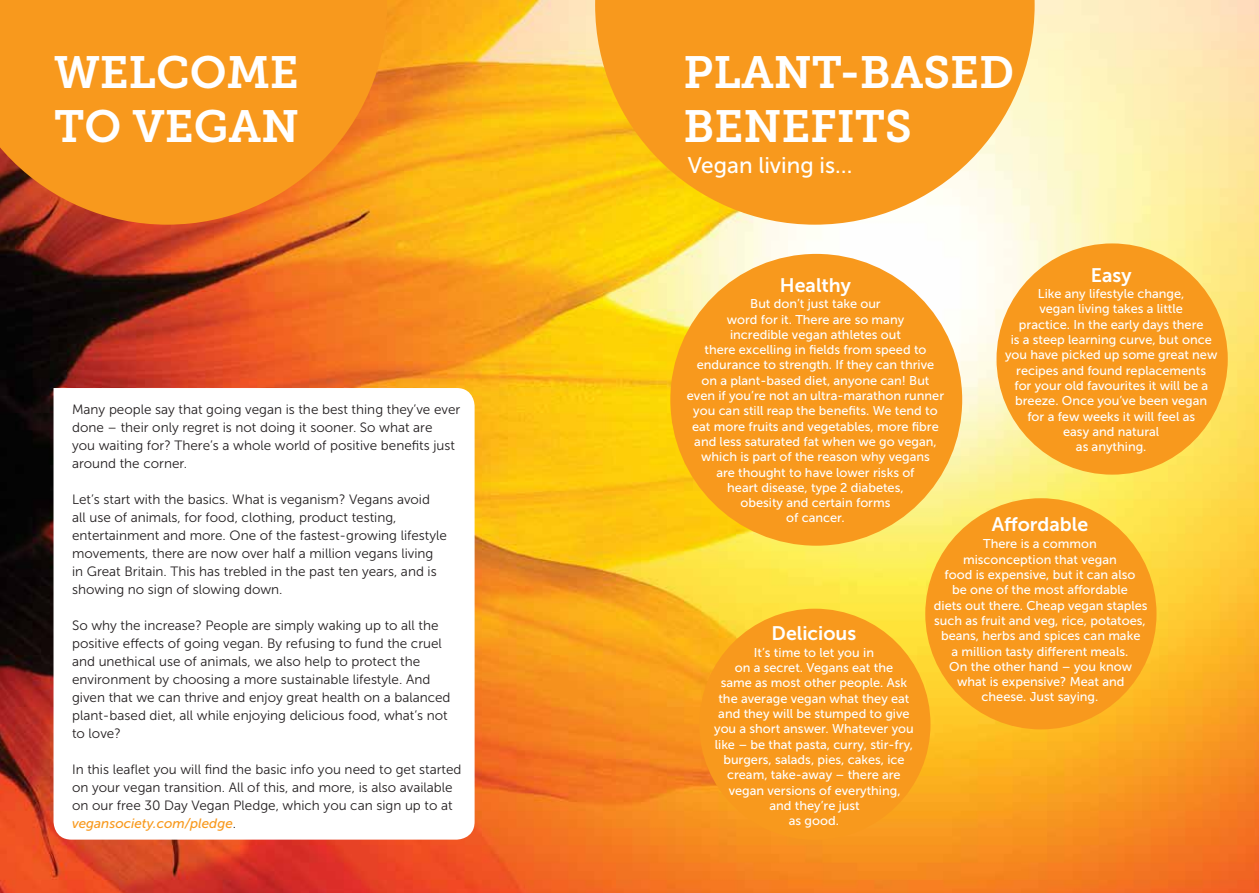
<style>
.page{position:relative;width:1259px;height:893px;background:#fff}
.page>*{position:absolute;margin:0;border:0;box-sizing:border-box;transform-origin:0 0}
.t1{font:45px/54px "Museo Slab 700";color:#fff}
.t2{font:22.5px "Museo Sans 500";color:#fff}
.t3{font:19.5px "Museo Sans 700";color:#fff}
.t4{font:13.5px/18px "Museo Sans 300";color:#231f20}
.t5{font:italic 13.5px "Museo Sans 500";color:#f8991d}
.t6{font:12.75px/15.3px "Museo Sans 500";color:#fff;text-align:center}
.s1{font-family:"Museo Sans 300";font-style:normal;color:#231f20}
</style>
<div class="page">
<img style="left:0;top:0;width:617px;height:893px">
<svg style="left:54px;top:388px;width:420px;height:452px"></svg>
<svg style="left:0;top:0;width:387px;height:225px;background:#f3921d"></svg>
<img style="left:617px;top:0;width:642px;height:893px">
<svg style="left:595px;top:0;width:439px;height:225px;background:#f9a931"></svg>
<div style="left:670px;top:254px;width:292px;height:292px;background:#f8991d;border-radius:50%"></div>
<div style="left:996px;top:243px;width:231px;height:232px;background:#f8991d;border-radius:50%"></div>
<div style="left:699px;top:609px;width:231px;height:231px;background:#f8991d;border-radius:50%"></div>
<div style="left:925px;top:498px;width:231px;height:231px;background:#f8991d;border-radius:50%"></div>
<h1 class="t1" style="left:54px;top:45px;width:247px">WELCOME<br>TO VEGAN</h1>
<p class="t4" style="left:72px;top:400px;width:390px">Many people say that going vegan is the best thing they’ve ever done – their only regret is not doing it sooner. So what are<br>you waiting for? There’s a whole world of positive benefits just around the corner.</p>
<p class="t4" style="left:72px;top:490px;width:376px">Let’s start with the basics. What is veganism? Vegans avoid all use of animals, for food, clothing, product testing, entertainment and more. One of the fastest-growing lifestyle movements, there are now over half a million vegans living in Great Britain. This has trebled in the past ten years, and is showing no sign of slowing down.</p>
<p class="t4" style="left:72px;top:616px;width:380px">So why the increase? People are simply waking up to all the positive effects of going vegan. By refusing to fund the cruel and unethical use of animals, we also help to protect the environment by choosing a more sustainable lifestyle. And given that we can thrive and enjoy great health on a balanced plant-based diet, all while enjoying delicious food, what’s not to love?</p>
<p class="t4" style="left:72px;top:760px;width:391px">In this leaflet you will find the basic info you need to get started on your vegan transition. All of this, and more, is also available on our free 30 Day Vegan Pledge, which you can sign up to at</p>
<p class="t5" style="left:72px;top:816px;width:166px">vegansociety.com/pledge<span class="s1">.</span></p>
<h1 class="t1" style="left:683px;top:45px;width:332px">PLANT-BASED<br>BENEFITS</h1>
<h2 class="t2" style="left:688px;top:153px;width:166px">Vegan living is…</h2>
<h3 class="t3" style="left:1091px;top:264px;width:42px">Easy</h3>
<p class="t6" style="left:1005px;top:286px;width:214px">Like any lifestyle change,<br>vegan living takes a little<br>practice. In the early days there<br>is a steep learning curve, but once you have picked up some great new recipes and found replacements<br>for your old favourites it will be a breeze. Once you’ve been vegan<br>for a few weeks it will feel as<br>easy and natural<br>as anything.</p>
<h3 class="t3" style="left:780px;top:274px;width:73px">Healthy</h3>
<p class="t6" style="left:687px;top:296px;width:259px">But don’t just take our<br>word for it. There are so many<br>incredible vegan athletes out<br>there excelling in fields from speed to endurance to strength. If they can thrive<br>on a plant-based diet, anyone can! But even if you’re not an ultra-marathon runner you can still reap the benefits. We tend to eat more fruits and vegetables, more fibre and less saturated fat when we go vegan, which is part of the reason why vegans<br>are thought to have lower risks of<br>heart disease, type 2 diabetes,<br>obesity and certain forms<br>of cancer.</p>
<h3 class="t3" style="left:991px;top:514px;width:98px">Affordable</h3>
<p class="t6" style="left:934px;top:536px;width:215px">There is a common<br>misconception that vegan<br>food is expensive, but it can also<br>be one of the most affordable<br>diets out there. Cheap vegan staples such as fruit and veg, rice, potatoes, beans, herbs and spices can make<br>a million tasty different meals.<br>On the other hand – you know what is expensive? Meat and cheese. Just saying.</p>
<h3 class="t3" style="left:771px;top:623px;width:86px">Delicious</h3>
<p class="t6" style="left:714px;top:645px;width:201px">It’s time to let you in<br>on a secret. Vegans eat the<br>same as most other people. Ask the average vegan what they eat and they will be stumped to give you a short answer. Whatever you like – be that pasta, curry, stir-fry, burgers, salads, pies, cakes, ice cream, take-away – there are vegan versions of everything,<br>and they’re just<br>as good.</p>
</div>
